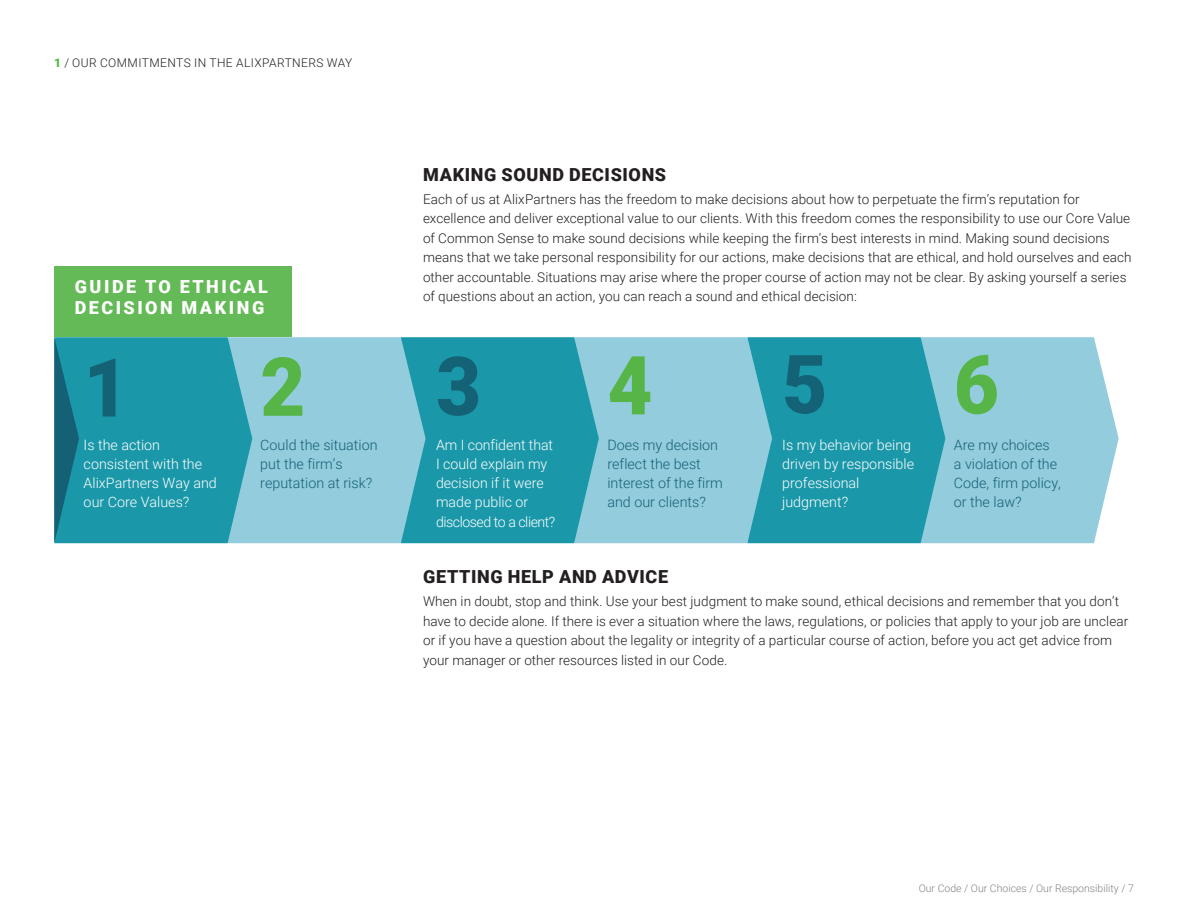
<style>
.page{position:relative;width:1188px;height:918px;background:#fff}
.page>*{position:absolute;margin:0;border:0;box-sizing:border-box;transform-origin:0 0}
.t1{font:900 81.45px "Roboto";color:#57b447;scale:.96 1}
.t2{font:900 81.45px "Roboto";color:#146276;scale:.96 1}
.Main_Heading{font:900 18px "Roboto";letter-spacing:.035em;color:#231f20}
.Core_Concepts___Adhering_Body{font:900 18px/21px "Roboto";letter-spacing:.14em;color:#fff}
.t3{font:300 14.25px/19px "Roboto";color:#fff}
.t4{font:300 14.25px/19px "Roboto";color:#166076}
.Body_Copy{font:300 13.5px/19.5px "Roboto";letter-spacing:.005em;color:#231f20}
.t5{font:300 12px "Roboto";letter-spacing:.035em;color:#231f20}
.t6{font:300 10.5px "Roboto";color:#808285}
.s1{font-weight:900;color:#57b447}
</style>
<div class="page">
<div style="left:54px;top:267px;width:238px;height:70px;background:#64ba56"></div>
<svg style="left:54px;top:337px;width:1065px;height:206px;background:#57b1c2"></svg>
<p class="t5" style="left:54px;top:54px;width:300px"><span class="s1">1</span> / OUR COMMITMENTS IN THE ALIXPARTNERS WAY</p>
<p class="Core_Concepts___Adhering_Body" style="left:75px;top:275px;width:195px">GUIDE TO ETHICAL<br>DECISION MAKING</p>
<p class="Main_Heading" style="left:423px;top:162px;width:244px">MAKING SOUND DECISIONS</p>
<p class="Body_Copy" style="left:423px;top:189px;width:710px">Each of us at AlixPartners has the freedom to make decisions about how to perpetuate the firm’s reputation for excellence and deliver exceptional value to our clients. With this freedom comes the responsibility to use our Core Value of Common Sense to make sound decisions while keeping the firm’s best interests in mind. Making sound decisions means that we take personal responsibility for our actions, make decisions that are ethical, and hold ourselves and each other accountable. Situations may arise where the proper course of action may not be clear. By asking yourself a series of questions about an action, you can reach a sound and ethical decision:</p>
<p class="t2" style="left:84px;top:331px;width:48px">1</p>
<p class="t2" style="left:436px;top:329px;width:48px">3</p>
<p class="t4" style="left:260px;top:435px;width:119px">Could the situation put the firm’s reputation at risk?</p>
<p class="t1" style="left:260px;top:330px;width:48px">2</p>
<p class="t3" style="left:436px;top:435px;width:121px">Am I confident that<br>I could explain my decision if it were made public or disclosed to a client?</p>
<p class="t3" style="left:84px;top:435px;width:135px">Is the action consistent with the<br>AlixPartners Way and our Core Values?</p>
<p class="t1" style="left:607px;top:328px;width:48px">4</p>
<p class="t4" style="left:607px;top:435px;width:117px">Does my decision reflect the best interest of the firm and our clients?</p>
<p class="t2" style="left:782px;top:327px;width:48px">5</p>
<p class="t3" style="left:782px;top:435px;width:133px">Is my behavior being driven by responsible professional judgment?</p>
<p class="t1" style="left:954px;top:328px;width:48px">6</p>
<p class="t4" style="left:954px;top:435px;width:109px">Are my choices a violation of the<br>Code, firm policy, or the law?</p>
<p class="Main_Heading" style="left:423px;top:564px;width:246px">GETTING HELP AND ADVICE</p>
<p class="Body_Copy" style="left:423px;top:591px;width:707px">When in doubt, stop and think. Use your best judgment to make sound, ethical decisions and remember that you don’t have to decide alone. If there is ever a situation where the laws, regulations, or policies that apply to your job are unclear or if you have a question about the legality or integrity of a particular course of action, before you act get advice from your manager or other resources listed in our Code.</p>
<p class="t6" style="left:919px;top:881px;width:217px">Our Code / Our Choices / Our Responsibility / 7</p>
</div>
